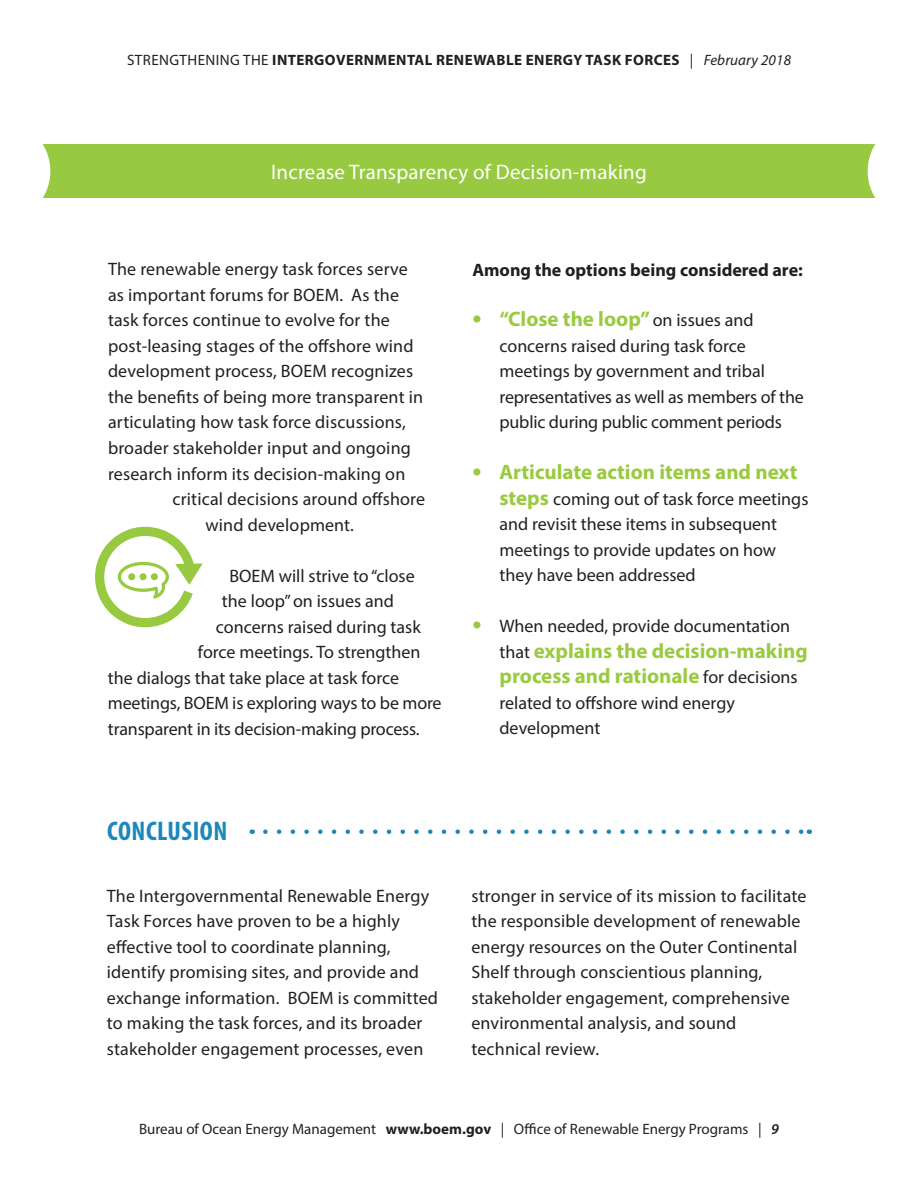
<style>
.page{position:relative;width:918px;height:1188px;background:#fff}
.page>*{position:absolute;margin:0;border:0;box-sizing:border-box;transform-origin:0 0}
.t1{font:700 condensed 27px "Myriad Pro";letter-spacing:.02em;color:#1a89ba}
.t2{font:700 21px/25.5px "Myriad Pro";color:#99ca3f}
.t3{font:21px "Myriad Pro";letter-spacing:.01em;color:#fff}
.t4{font:18px/25.5px "Myriad Pro";letter-spacing:.01em;color:#231f20}
.t5{font:18px/25.5px "Myriad Pro";letter-spacing:-.01em;color:#231f20}
.t6{font:700 18px "Myriad Pro";color:#231f20}
.t7{font:15px "Myriad Pro";color:#231f20}
.t8{font:700 15px "Myriad Pro";letter-spacing:.03em;color:#231f20}
.s1{font-weight:400}
.s2{font-weight:400;font-style:italic}
.s3{font-size:27px}
.s4{font-weight:400;font-size:18px;color:#231f20}
.s5{font-weight:700;font-size:21px;color:#99ca3f}
.s6{font-weight:700;font-size:27px;color:#99ca3f}
.s7{font-weight:700}
.s8{font-weight:600;font-style:italic}
</style>
<div class="page">
<div style="left:0;top:145px;width:917px;height:53px;background:#98ca41"></div>
<div style="left:0;top:144px;width:50px;height:54px;background:#fff"></div>
<div style="left:868px;top:144px;width:49px;height:54px;background:#fff"></div>
<svg style="left:265px;top:829px;width:537px;height:5px"></svg>
<svg style="left:95px;top:527px;width:108px;height:100px"></svg>
<div style="left:151px;top:573px;width:7px;height:7px;background:#98ca41;border-radius:50%"></div>
<div style="left:140px;top:573px;width:7px;height:7px;background:#98ca41;border-radius:50%"></div>
<div style="left:128px;top:573px;width:7px;height:7px;background:#98ca41;border-radius:50%"></div>
<p class="t8" style="left:127px;top:50px;width:665px"><span class="s1">STRENGTHENING THE</span> INTERGOVERNMENTAL RENEWABLE ENERGY TASK FORCES <span class="s1">|</span> <span class="s2">February 2018</span></p>
<p class="t3" style="left:271px;top:159px;width:377px">Increase Transparency of Decision-making</p>
<p class="t4" style="left:108px;top:256px;width:301px">The renewable energy task forces serve</p>
<p class="t4" style="left:108px;top:282px;width:293px">as important forums for BOEM. As the</p>
<p class="t4" style="left:108px;top:307px;width:283px">task forces continue to evolve for the</p>
<p class="t4" style="left:108px;top:333px;width:307px">post-leasing stages of the offshore wind</p>
<p class="t4" style="left:108px;top:358px;width:307px">development process, BOEM recognizes</p>
<p class="t4" style="left:108px;top:384px;width:317px">the benefits of being more transparent in</p>
<p class="t4" style="left:108px;top:409px;width:299px">articulating how task force discussions,</p>
<p class="t4" style="left:108px;top:435px;width:304px">broader stakeholder input and ongoing</p>
<p class="t4" style="left:108px;top:460px;width:299px">research inform its decision-making on</p>
<p class="t4" style="left:172px;top:486px;width:254px">critical decisions around offshore</p>
<p class="t4" style="left:205px;top:511px;width:150px">wind development.</p>
<p class="t4" style="left:229px;top:562px;width:187px">BOEM will strive to “close</p>
<p class="t4" style="left:222px;top:588px;width:173px">the loop” on issues and</p>
<p class="t4" style="left:216px;top:613px;width:206px">concerns raised during task</p>
<p class="t4" style="left:198px;top:639px;width:224px">force meetings. To strengthen</p>
<p class="t4" style="left:108px;top:664px;width:293px">the dialogs that take place at task force</p>
<p class="t5" style="left:108px;top:690px;width:335px">meetings, BOEM is exploring ways to be more</p>
<p class="t5" style="left:108px;top:715px;width:313px">transparent in its decision-making process.</p>
<p class="t6" style="left:472px;top:258px;width:332px">Among the options being considered are:</p>
<p class="t2" style="left:472px;top:306px;width:283px"><span class="s3">•</span> “Close the loop” <span class="s4">on issues and</span></p>
<p class="t5" style="left:500px;top:333px;width:306px">concerns raised during task force meetings by government and tribal representatives as well as members of the public during public comment periods</p>
<p class="t2" style="left:472px;top:459px;width:326px"><span class="s3">•</span> Articulate action items and next</p>
<p class="t4" style="left:500px;top:486px;width:310px"><span class="s5">steps</span> coming out of task force meetings and revisit these items in subsequent meetings to provide updates on how they have been addressed</p>
<p class="t4" style="left:472px;top:613px;width:319px"><span class="s6">•</span> When needed, provide documentation</p>
<p class="t2" style="left:499px;top:637px;width:310px"><span class="s4">that</span> explains the decision-making process and rationale <span class="s4">for decisions</span></p>
<p class="t4" style="left:500px;top:690px;width:237px">related to offshore wind energy development</p>
<h1 class="t1" style="left:107px;top:814px;width:122px">CONCLUSION</h1>
<p class="t4" style="left:107px;top:883px;width:333px">The Intergovernmental Renewable Energy Task Forces have proven to be a highly effective tool to coordinate planning, identify promising sites, and provide and exchange information. BOEM is committed to making the task forces, and its broader stakeholder engagement processes, even</p>
<p class="t4" style="left:471px;top:883px;width:337px">stronger in service of its mission to facilitate the responsible development of renewable energy resources on the Outer Continental Shelf through conscientious planning, stakeholder engagement, comprehensive environmental analysis, and sound technical review.</p>
<p class="t7" style="left:139px;top:1120px;width:641px">Bureau of Ocean Energy Management <span class="s7">www.boem.gov</span> | Office of Renewable Energy Programs | <span class="s8">9</span></p>
</div>
